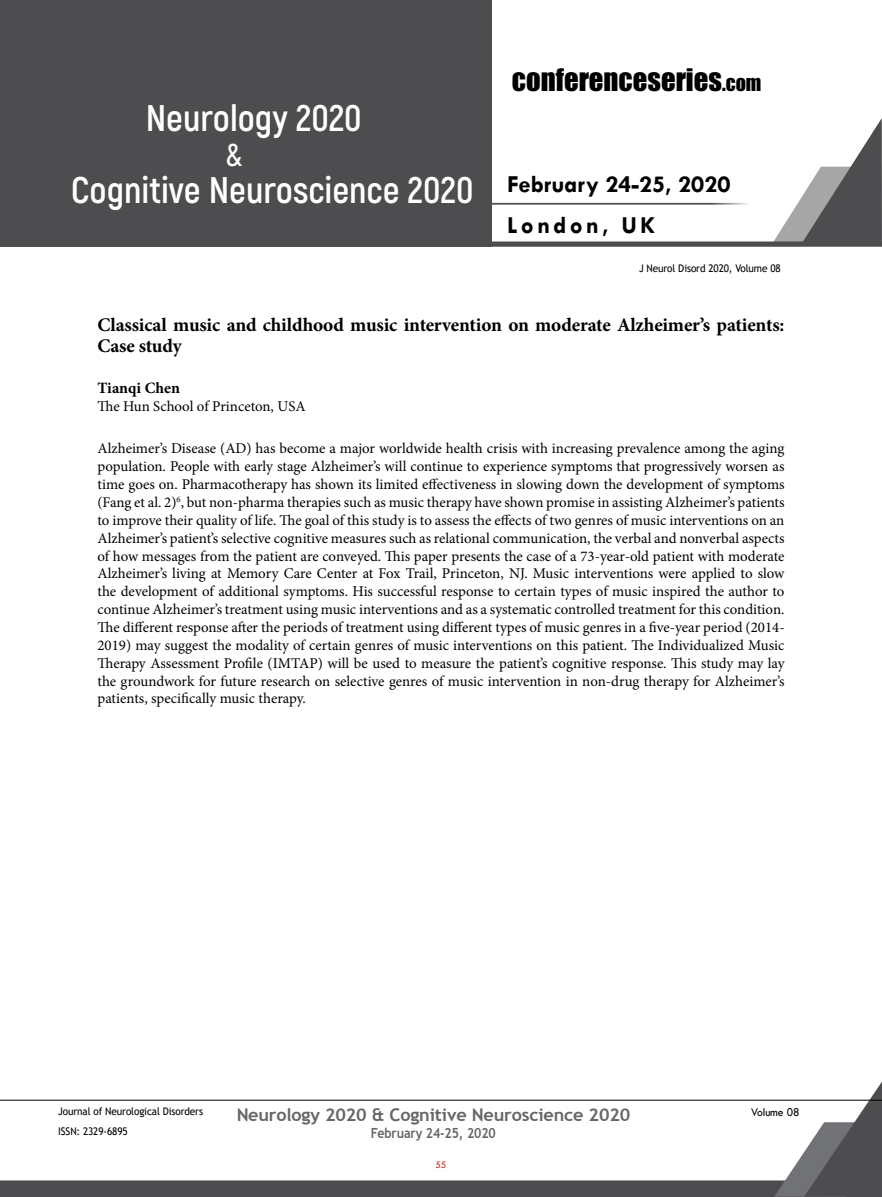
<style>
.page{position:relative;width:882px;height:1197px;background:#fff}
.page>*{position:absolute;margin:0;border:0;box-sizing:border-box;transform-origin:0 0}
.t1{font:700 37.1px "Akrobat";color:#fff}
.t2{font:600 31.5px "Akrobat";color:#fff}
.t3{font:28.7px "Impact";color:#000}
.t4{font:700 24.68px/41.1px "Tw Cen";color:#000}
.t5{font:700 19.25px/21px "Minion Pro";letter-spacing:-.01em;color:#000}
.t6{font:700 17.5px "Trebuchet MS";letter-spacing:-.01em;color:#000}
.t7{font:700 15.75px "Minion Pro";color:#000}
.t8{font:14.88px/17.8px "Minion Pro";color:#000;text-align:justify}
.t9{font:700 14px "Trebuchet MS";letter-spacing:-.01em;color:#000;scale:.89 1}
.t10{font:12.25px "Tw Cen";letter-spacing:-.01em;color:#000;scale:.95 1}
.t11{font:10.5px "Trebuchet MS";letter-spacing:-.01em;color:#000;scale:.95 1}
.t12{font:10.5px "Tw Cen";color:#c5281c;scale:.95 1}
.s1{font-size:20.12px}
</style>
<div class="page">
<div style="left:0;top:0;width:492px;height:247px;background:#4d4d4f"></div>
<svg style="left:492px;top:118px;width:390px;height:129px"></svg>
<hr style="left:486px;top:203px;width:280px;height:2px;background:#4d4d4f">
<svg style="left:0;top:1081px;width:882px;height:116px"></svg>
<hr style="left:0;top:1100px;width:882px;height:1px;background:#000">
<h1 class="t1" style="left:146px;top:95px;width:217px">Neurology 2020</h1>
<h2 class="t2" style="left:225px;top:135px;width:20px">&amp;</h2>
<h1 class="t1" style="left:71px;top:167px;width:404px">Cognitive Neuroscience 2020</h1>
<h3 class="t3" style="left:512px;top:57px;width:251px">CONFERENCESERIES<span class="s1">.COM</span></h3>
<h3 class="t4" style="left:507px;top:163px;width:225px">February 24-25, 2020<br>London, UK</h3>
<p class="t11" style="left:639px;top:262px;width:151px">J Neurol Disord 2020, Volume 08</p>
<p class="t5" style="left:97px;top:315px;width:689px">Classical music and childhood music intervention on moderate Alzheimer’s patients:<br>Case study</p>
<p class="t7" style="left:97px;top:377px;width:84px">Tianqi Chen</p>
<p class="t8" style="left:97px;top:397px;width:210px">The Hun School of Princeton, USA</p>
<p class="t8" style="left:97px;top:440px;width:689px">Alzheimer’s Disease (AD) has become a major worldwide health crisis with increasing prevalence among the aging population. People with early stage Alzheimer’s will continue to experience symptoms that progressively worsen as time goes on. Pharmacotherapy has shown its limited effectiveness in slowing down the development of symptoms (Fang et al. 2)<sup>6</sup>, but non-pharma therapies such as music therapy have shown promise in assisting Alzheimer’s patients to improve their quality of life. The goal of this study is to assess the effects of two genres of music interventions on an Alzheimer’s patient’s selective cognitive measures such as relational communication, the verbal and nonverbal aspects of how messages from the patient are conveyed. This paper presents the case of a 73-year-old patient with moderate Alzheimer’s living at Memory Care Center at Fox Trail, Princeton, NJ. Music interventions were applied to slow the development of additional symptoms. His successful response to certain types of music inspired the author to continue Alzheimer’s treatment using music interventions and as a systematic controlled treatment for this condition.<br>The different response after the periods of treatment using different types of music genres in a five-year period (2014- 2019) may suggest the modality of certain genres of music interventions on this patient. The Individualized Music Therapy Assessment Profile (IMTAP) will be used to measure the patient’s cognitive response. This study may lay the groundwork for future research on selective genres of music intervention in non-drug therapy for Alzheimer’s patients, specifically music therapy.</p>
<p class="t11" style="left:58px;top:1105px;width:154px">Journal of Neurological Disorders</p>
<p class="t10" style="left:751px;top:1104px;width:53px">Volume 08</p>
<p class="t11" style="left:58px;top:1125px;width:75px">ISSN: 2329-6895</p>
<p class="t12" style="left:436px;top:1159px;width:13px">55</p>
<p class="t6" style="left:236px;top:1104px;width:395px">Neurology 2020 &amp; Cognitive Neuroscience 2020</p>
<p class="t9" style="left:371px;top:1124px;width:142px">February 24-25, 2020</p>
</div>
